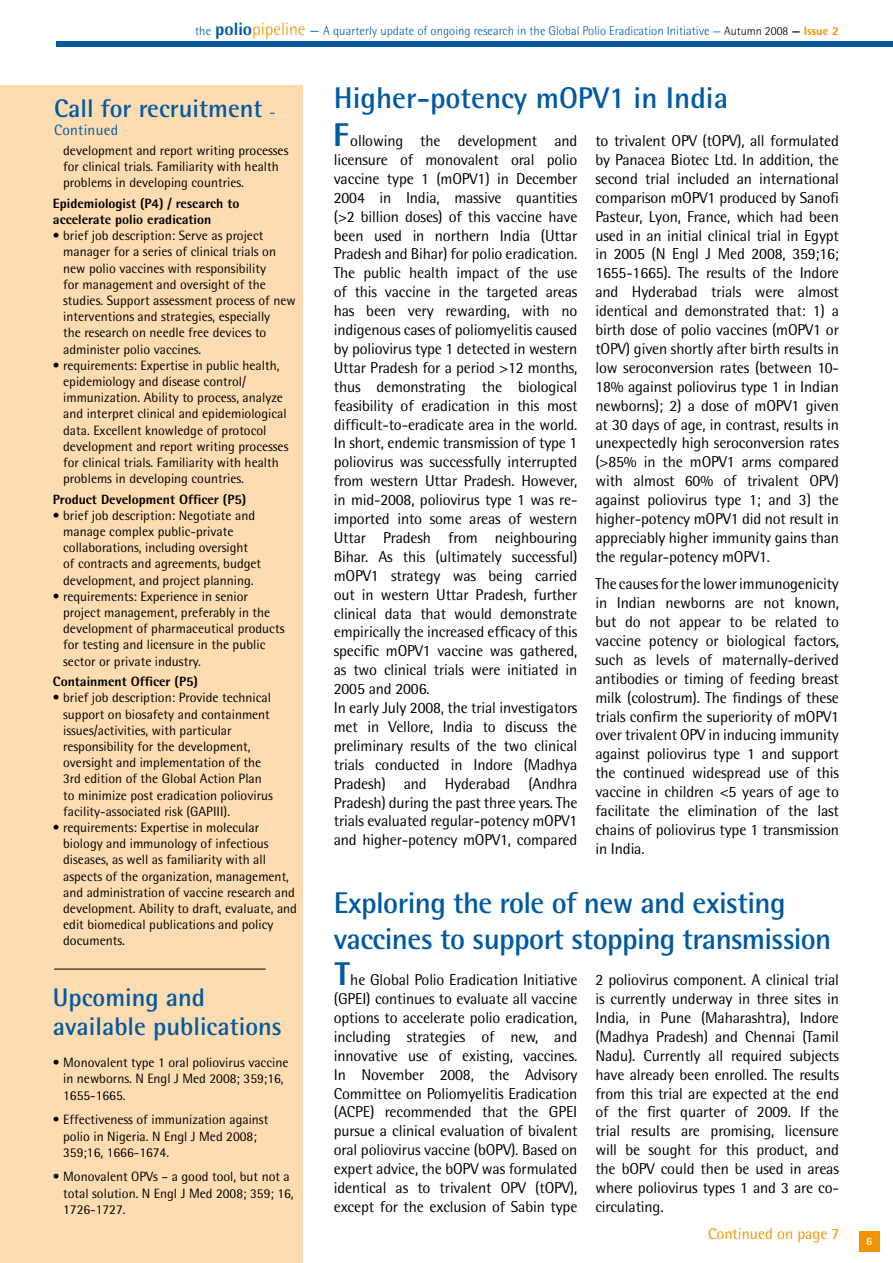
<style>
.page{position:relative;width:893px;height:1263px;background:#fff}
.page>*{position:absolute;margin:0;border:0;box-sizing:border-box;transform-origin:0 0}
.t1{font:800 32.85px "Rotis Semi Sans";color:#005aa1}
.t2{font:700 30px/36px "Rotis Semi Sans";letter-spacing:-.02em;color:#005aa1}
.t3{font:700 30px "Rotis Semi Sans";color:#005aa1}
.t4{font:700 25.5px/28.5px "Rotis Semi Sans";color:#005aa1}
.t5{font:15.75px/18.9px "Rotis Semi Sans";letter-spacing:-.01em;color:#000;text-align:justify}
.t6{font:15.75px "Rotis Semi Sans";color:#f29400}
.t7{font:15px "Rotis Semi Sans";letter-spacing:.02em;color:#005aa1}
.t8{font:13.5px/16.2px "Rotis Semi Sans";color:#000}
.t9{font:800 13.5px/16.2px "Rotis Semi Sans";color:#000}
.t10{font:300 12.75px "Rotis Semi Sans";color:#005aa1}
.s1{font-weight:800;font-size:17.85px}
.s2{font-size:17.85px;color:#f29400}
.s3{font-size:15.3px}
.s4{font-size:12.15px;color:#000}
.s5{font-weight:700;font-size:12.15px;color:#000}
.s6{font-weight:800;font-size:12.15px;color:#f29400}
.s7{font-weight:400;font-size:15px}
</style>
<div class="page">
<div style="left:859px;top:1231px;width:21px;height:21px;background:#f29400"></div>
<div style="left:57px;top:41px;width:836px;height:5px;background:#005aa1"></div>
<div style="left:0;top:85px;width:303px;height:1178px;background:#fddcb2"></div>
<hr style="left:54px;top:969px;width:212px;height:1px;background:#000">
<p class="t10" style="left:195px;top:23px;width:645px">the <span class="s1">polio</span><span class="s2">pipeline</span> <span class="s3">—</span> A quarterly update of ongoing research in the Global Polio Eradication Initiative — <span class="s4">Autumn 2008</span> <span class="s5">—</span> <span class="s6">Issue 2</span></p>
<h3 class="t4" style="left:54px;top:94px;width:223px">Call for recruitment <span class="s7">-</span></h3>
<p class="t7" style="left:54px;top:121px;width:66px">Continued</p>
<p class="t8" style="left:63px;top:142px;width:227px">development and report writing processes for clinical trials. Familiarity with health problems in developing countries.</p>
<p class="t9" style="left:53px;top:195px;width:188px">Epidemiologist (P4) / research to accelerate polio eradication</p>
<p class="t8" style="left:63px;top:227px;width:234px;text-indent:-10px">• brief job description: Serve as project manager for a series of clinical trials on new polio vaccines with responsibility<br>for management and oversight of the studies. Support assessment process of new interventions and strategies, especially<br>the research on needle free devices to administer polio vaccines.</p>
<p class="t8" style="left:63px;top:357px;width:227px;text-indent:-10px">• requirements: Expertise in public health, epidemiology and disease control/ immunization. Ability to process, analyze and interpret clinical and epidemiological data. Excellent knowledge of protocol development and report writing processes for clinical trials. Familiarity with health problems in developing countries.</p>
<p class="t9" style="left:53px;top:491px;width:195px">Product Development Officer (P5)</p>
<p class="t8" style="left:63px;top:507px;width:200px;text-indent:-10px">• brief job description: Negotiate and manage complex public-private collaborations, including oversight of contracts and agreements, budget development, and project planning.</p>
<p class="t8" style="left:63px;top:588px;width:223px;text-indent:-10px">• requirements: Experience in senior project management, preferably in the development of pharmaceutical products for testing and licensure in the public sector or private industry.</p>
<p class="t9" style="left:53px;top:673px;width:147px">Containment Officer (P5)</p>
<p class="t8" style="left:63px;top:689px;width:211px;text-indent:-10px">• brief job description: Provide technical support on biosafety and containment issues/activities, with particular responsibility for the development, oversight and implementation of the 3rd edition of the Global Action Plan to minimize post eradication poliovirus facility-associated risk (GAPIII).</p>
<p class="t8" style="left:63px;top:819px;width:235px;text-indent:-10px">• requirements: Expertise in molecular biology and immunology of infectious diseases, as well as familiarity with all aspects of the organization, management, and administration of vaccine research and development. Ability to draft, evaluate, and edit biomedical publications and policy documents.</p>
<h3 class="t4" style="left:53px;top:983px;width:230px">Upcoming and available publications</h3>
<p class="t8" style="left:63px;top:1054px;width:227px;text-indent:-10px">• Monovalent type 1 oral poliovirus vaccine in newborns. N Engl J Med 2008; 359;16,<br>1655-1665.</p>
<p class="t8" style="left:63px;top:1111px;width:207px;text-indent:-10px">• Effectiveness of immunization against polio in Nigeria. N Engl J Med 2008;<br>359;16, 1666-1674.</p>
<p class="t8" style="left:63px;top:1168px;width:232px;text-indent:-10px">• Monovalent OPVs – a good tool, but not a total solution. N Engl J Med 2008; 359; 16,<br>1726-1727.</p>
<h2 class="t3" style="left:334px;top:79px;width:396px">Higher-potency mOPV1 in India</h2>
<h1 class="t1" style="left:333px;top:114px;width:17px">F</h1>
<p class="t5" style="left:334px;top:131px;width:245px;text-align:left;text-indent:17px">ollowing the development and licensure of monovalent oral polio vaccine type 1 (mOPV1) in December 2004 in India, massive quantities (&gt;2 billion doses) of this vaccine have been used in northern India (Uttar Pradesh and Bihar) for polio eradication.<br>The public health impact of the use of this vaccine in the targeted areas has been very rewarding, with no indigenous cases of poliomyelitis caused by poliovirus type 1 detected in western Uttar Pradesh for a period &gt;12 months, thus demonstrating the biological feasibility of eradication in this most difficult-to-eradicate area in the world.<br>In short, endemic transmission of type 1 poliovirus was successfully interrupted from western Uttar Pradesh. However, in mid-2008, poliovirus type 1 was re&shy;imported into some areas of western Uttar Pradesh from neighbouring Bihar. As this (ultimately successful) mOPV1 strategy was being carried out in western Uttar Pradesh, further clinical data that would demonstrate empirically the increased efficacy of this specific mOPV1 vaccine was gathered, as two clinical trials were initiated in 2005 and 2006.<br>In early July 2008, the trial investigators met in Vellore, India to discuss the preliminary results of the two clinical trials conducted in Indore (Madhya Pradesh) and Hyderabad (Andhra Pradesh) during the past three years. The trials evaluated regular-potency mOPV1 and higher-potency mOPV1, compared</p>
<p class="t5" style="left:595px;top:131px;width:245px">to trivalent OPV (tOPV), all formulated by Panacea Biotec Ltd. In addition, the second trial included an international comparison mOPV1 produced by Sanofi Pasteur, Lyon, France, which had been used in an initial clinical trial in Egypt in 2005 (N Engl J Med 2008, 359;16; 1655-1665). The results of the Indore and Hyderabad trials were almost identical and demonstrated that: 1) a birth dose of polio vaccines (mOPV1 or tOPV) given shortly after birth results in low seroconversion rates (between 10- 18% against poliovirus type 1 in Indian newborns); 2) a dose of mOPV1 given at 30 days of age, in contrast, results in unexpectedly high seroconversion rates (&gt;85% in the mOPV1 arms compared with almost 60% of trivalent OPV) against poliovirus type 1; and 3) the higher-potency mOPV1 did not result in appreciably higher immunity gains than the regular-potency mOPV1.</p>
<p class="t5" style="left:595px;top:574px;width:245px">The causes for the lower immunogenicity in Indian newborns are not known, but do not appear to be related to vaccine potency or biological factors, such as levels of maternally-derived antibodies or timing of feeding breast milk (colostrum). The findings of these trials confirm the superiority of mOPV1 over trivalent OPV in inducing immunity against poliovirus type 1 and support the continued widespread use of this vaccine in children &lt;5 years of age to facilitate the elimination of the last chains of poliovirus type 1 transmission in India.</p>
<h2 class="t2" style="left:334px;top:884px;width:499px">Exploring the role of new and existing vaccines to support stopping transmission</h2>
<p class="t5" style="left:334px;top:970px;width:245px;text-indent:17px">he Global Polio Eradication Initiative (GPEI) continues to evaluate all vaccine options to accelerate polio eradication, including strategies of new, and innovative use of existing, vaccines.<br>In November 2008, the Advisory Committee on Poliomyelitis Eradication (ACPE) recommended that the GPEI pursue a clinical evaluation of bivalent oral poliovirus vaccine (bOPV). Based on expert advice, the bOPV was formulated identical as to trivalent OPV (tOPV), except for the exclusion of Sabin type</p>
<p class="t5" style="left:595px;top:970px;width:245px">2 poliovirus component. A clinical trial is currently underway in three sites in India, in Pune (Maharashtra), Indore (Madhya Pradesh) and Chennai (Tamil Nadu). Currently all required subjects have already been enrolled. The results from this trial are expected at the end of the first quarter of 2009. If the trial results are promising, licensure will be sought for this product, and the bOPV could then be used in areas where poliovirus types 1 and 3 are co&shy;circulating.</p>
<h1 class="t1" style="left:335px;top:953px;width:17px">T</h1>
<p class="t6" style="left:708px;top:1224px;width:133px">Continued on page 7</p>
</div>
